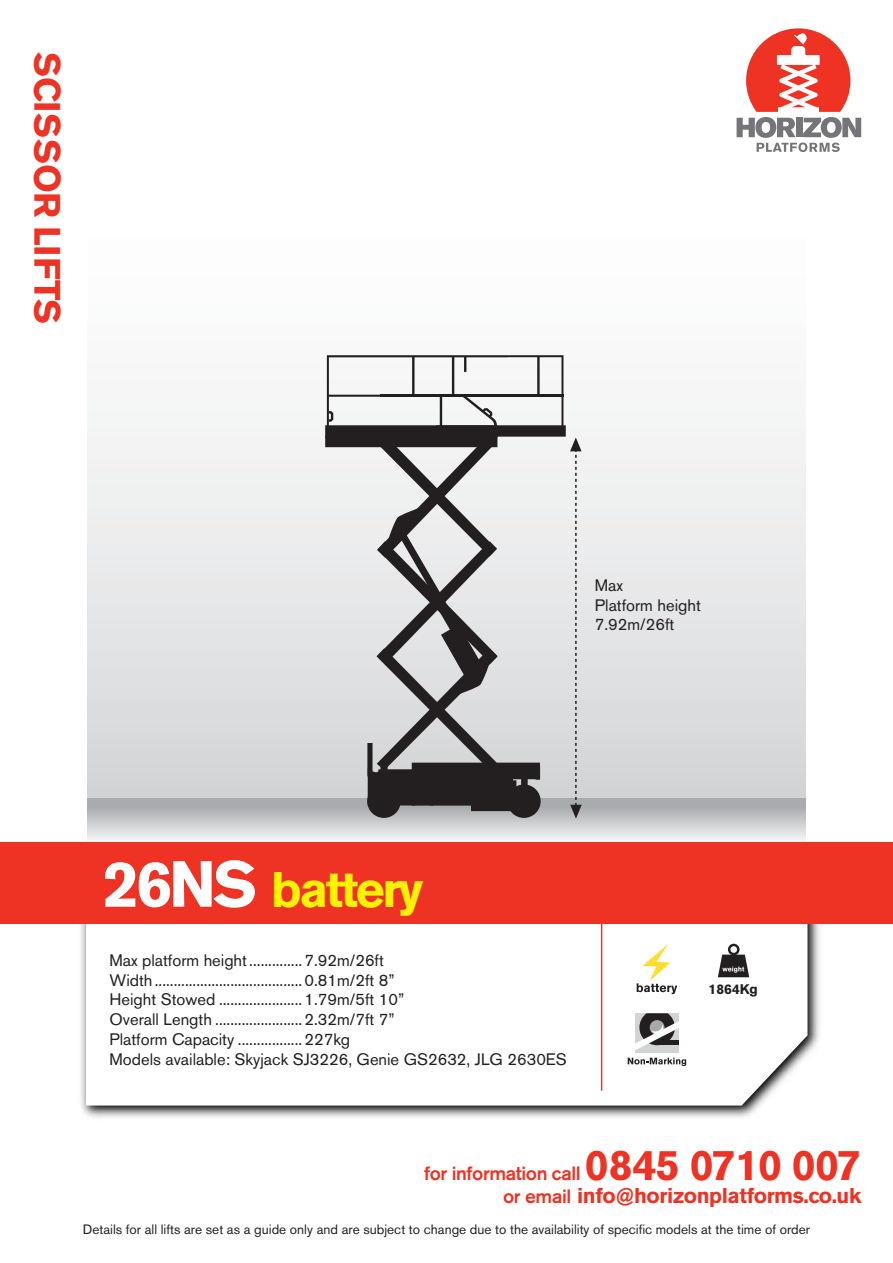
<style>
.page{position:relative;width:893px;height:1263px;background:#fff}
.page>*{position:absolute;margin:0;border:0;box-sizing:border-box;transform-origin:0 0}
.t1{font:700 49.5px "Akzidenz Grotesk BE";letter-spacing:-.05em;color:#fff200}
.t2{font:700 36.45px "Akzidenz Grotesk BE";letter-spacing:-.01em;color:#ee3224}
.t3{font:700 21.3px "Akzidenz Grotesk BE";letter-spacing:-.02em;color:#ee3224}
.t4{font:500 19.2px "Akzidenz Grotesk BE";letter-spacing:-.02em;color:#ee3224}
.t5{font:16.5px/19.8px "Akzidenz Grotesk BE";color:#231f20}
.t6{font:700 13.8px "Akzidenz Grotesk BE";color:#231f20}
.t7{font:13.5px "Akzidenz Grotesk BE";color:#231f20}
.s1{font-size:64.5px;color:#fff}
.s2{font-weight:700;font-size:42.6px}
.s3{font-weight:500;font-size:19.2px}
</style>
<div class="page">
<div style="left:87px;top:797px;width:718px;height:46px;background:linear-gradient(to bottom,#9a9da0,#f4f5f5)"></div>
<div style="left:87px;top:155px;width:718px;height:643px;background:linear-gradient(to bottom,#fff,#d7d8da)"></div>
<svg style="left:325px;top:355px;width:257px;height:464px"></svg>
<img style="left:81px;top:924px;width:739px;height:194px">
<svg style="left:86px;top:924px;width:721px;height:181px"></svg>
<div style="left:0;top:842px;width:893px;height:82px;background:#ee3224"></div>
<hr style="left:601px;top:913px;width:1px;height:178px;background:#ee3224">
<svg style="left:737px;top:28px;width:124px;height:124px"></svg>
<svg style="left:718px;top:944px;width:31px;height:33px"></svg>
<div style="left:635px;top:1013px;width:44px;height:40px;background:#d1d3d4"></div>
<svg style="left:628px;top:1058px;width:58px;height:8px"></svg>
<svg style="left:630px;top:1013px;width:53px;height:38px"></svg>
<svg style="left:637px;top:944px;width:40px;height:50px"></svg>
<h2 class="t2" style="left:68px;top:52px;width:274px;rotate:90deg">SCISSOR LIFTS</h2>
<p class="t5" style="left:595px;top:575px;width:107px">Max<br>Platform height<br>7.92m/26ft</p>
<h1 class="t1" style="left:103px;top:861px;width:322px"><span class="s1">26NS</span> battery</h1>
<p class="t5" style="left:110px;top:950px;width:459px">Max platform height .............. 7.92m/26ft<br>Width ....................................... 0.81m/2ft 8”<br>Height Stowed ...................... 1.79m/5ft 10”<br>Overall Length ....................... 2.32m/7ft 7”<br>Platform Capacity ................. 227kg<br>Models available: Skyjack SJ3226, Genie GS2632, JLG 2630ES</p>
<p class="t6" style="left:709px;top:981px;width:51px">1864Kg</p>
<p class="t4" style="left:424px;top:1161px;width:439px">for information call <span class="s2">0845 0710 007</span></p>
<p class="t3" style="left:503px;top:1183px;width:360px"><span class="s3">or email</span> info@horizonplatforms.co.uk</p>
<p class="t7" style="left:83px;top:1222px;width:729px">Details for all lifts are set as a guide only and are subject to change due to the availability of specific models at the time of order</p>
</div>
